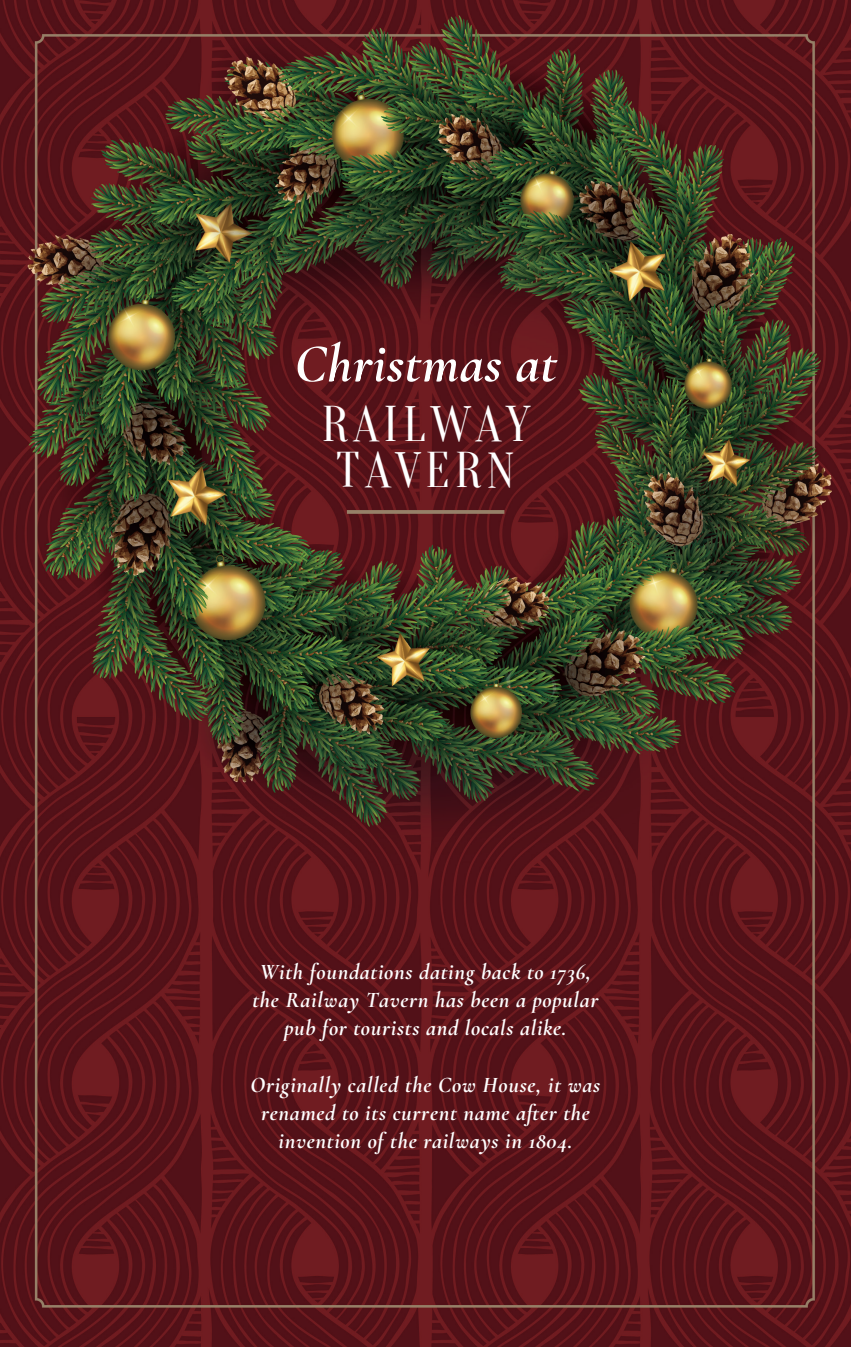
<style>
.page{position:relative;width:851px;height:1347px;background:#fff}
.page>*{position:absolute;margin:0;border:0;box-sizing:border-box;transform-origin:0 0}
.t1{font:italic 300 54.62px "Cormorant";letter-spacing:.01em;color:#fff}
.t2{font:49px/46.6px "Oranienbaum";letter-spacing:.1em;color:#fff}
.t3{font:italic 300 22.5px/28.2px "Cormorant";letter-spacing:.03em;color:#fff;text-align:center}
</style>
<div class="page">
<svg style="left:850px;top:310px;width:1px;height:43px"></svg>
<img style="left:0;top:0;width:850px;height:1346px">
<svg style="left:347px;top:510px;width:157px;height:4px"></svg>
<h1 class="t1" style="left:294px;top:321px;width:264px">Christmas at</h1>
<h2 class="t2" style="left:321px;top:402px;width:210px">RAILWAY<br>TAVERN</h2>
<p class="t3" style="left:252px;top:955px;width:347px">With foundations dating back to 1736, the Railway Tavern has been a popular pub for tourists and locals alike.</p>
<p class="t3" style="left:250px;top:1068px;width:351px">Originally called the Cow House, it was renamed to its current name after the invention of the railways in 1804.</p>
</div>
